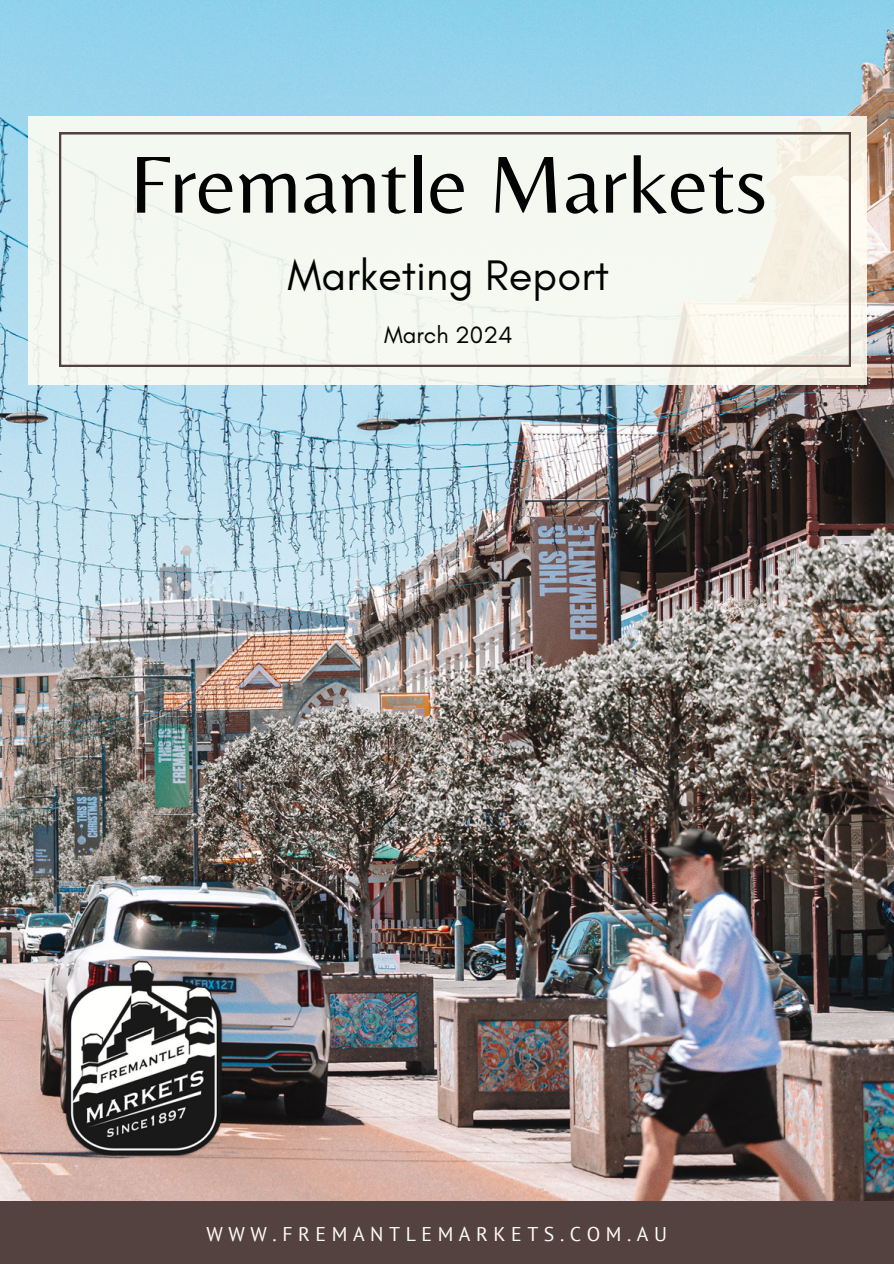
<style>
.page{position:relative;width:894px;height:1264px;background:#fff}
.page>*{position:absolute;margin:0;border:0;box-sizing:border-box;transform-origin:0 0}
.t1{font:84px "Belleza";color:#030303}
.t2{font:43.5px "Glacial Indifference";color:#030303}
.t3{font:24px "Glacial Indifference";color:#030303}
.t4{font:19.8px "PT Sans";letter-spacing:.28em;color:#fffdf1}
</style>
<div class="page">
<img style="left:0;top:0;width:893px;height:1201px">
<div style="left:0;top:1201px;width:893px;height:62px;background:#544241"></div>
<svg style="left:28px;top:116px;width:837px;height:268px;fill:#f4f8f0"></svg>
<svg style="left:59px;top:132px;width:791px;height:234px"></svg>
<img style="left:28px;top:941px;width:232px;height:233px">
<h1 class="t1" style="left:129px;top:135px;width:639px">Fremantle Markets</h1>
<h2 class="t2" style="left:287px;top:249px;width:323px">Marketing Report</h2>
<h3 class="t3" style="left:384px;top:320px;width:130px">March 2024</h3>
<p class="t4" style="left:206px;top:1221px;width:462px">WWW.FREMANTLEMARKETS.COM.AU</p>
</div>
